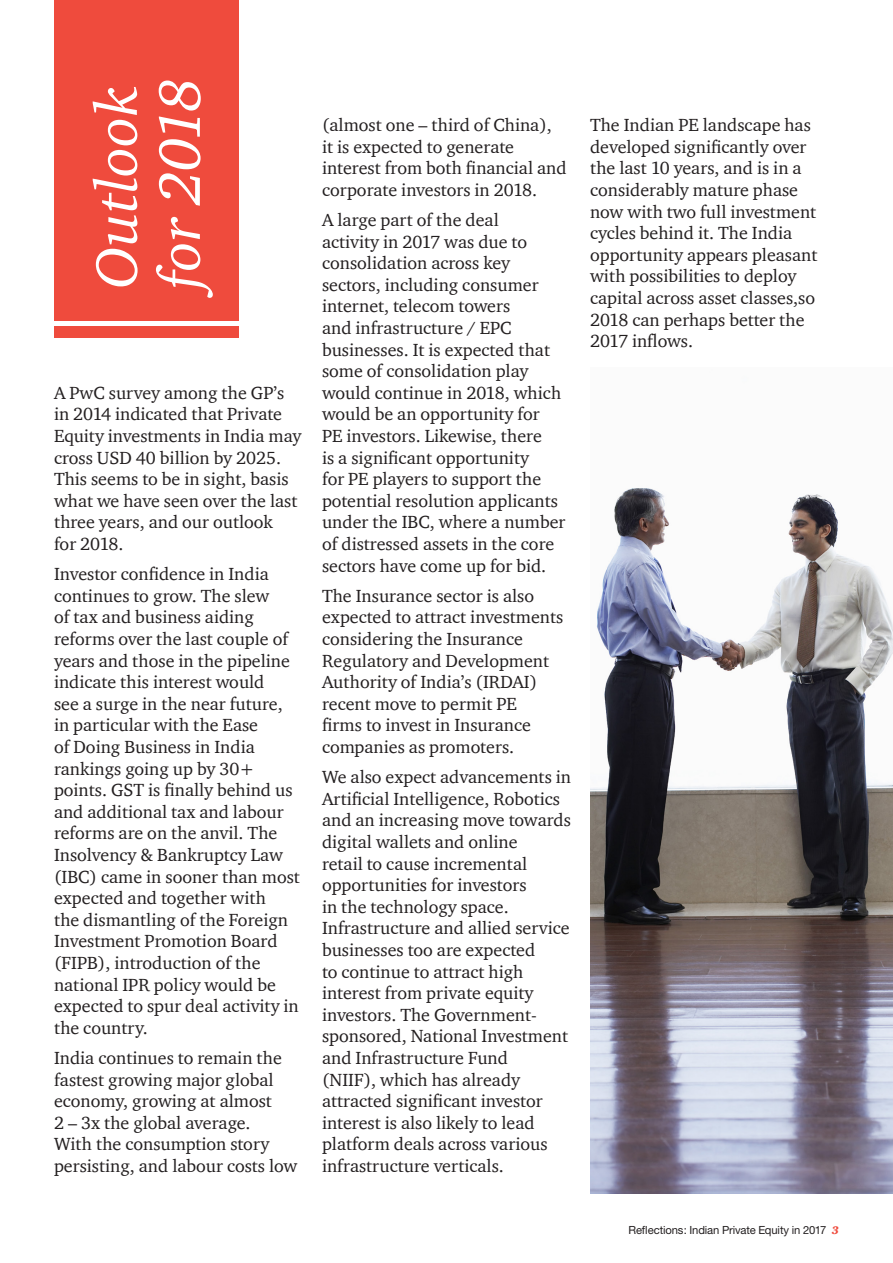
<style>
.page{position:relative;width:893px;height:1263px;background:#fff}
.page>*{position:absolute;margin:0;border:0;box-sizing:border-box;transform-origin:0 0}
.t1{font:italic 60px/63px "ITC Charter Com";color:#fff}
.t2{font:18px/21.6px "ITC Charter Com";color:#231f20}
.t3{font:11.25px "Helvetica Neue";letter-spacing:-.01em;color:#231f20}
.s1{font-family:"ITC Charter Com";font-weight:900;font-style:italic;color:#ef4b3d}
</style>
<div class="page">
<div style="left:54px;top:0;width:184px;height:320px;background:#ef4b3d"></div>
<div style="left:54px;top:326px;width:184px;height:11px;background:#ef4b3d"></div>
<img style="left:590px;top:488px;width:303px;height:705px">
<p class="t1" style="left:85px;top:289px;width:212px;rotate:-90deg">Outlook for 2018</p>
<p class="t2" style="left:54px;top:382px;width:249px">A PwC survey among the GP’s in 2014 indicated that Private<br>Equity investments in India may cross USD 40 billion by 2025.<br>This seems to be in sight, basis what we have seen over the last three years, and our outlook<br>for 2018.</p>
<p class="t2" style="left:54px;top:563px;width:247px">Investor confidence in India continues to grow. The slew<br>of tax and business aiding reforms over the last couple of years and those in the pipeline indicate this interest would<br>see a surge in the near future, in particular with the Ease<br>of Doing Business in India rankings going up by 30+ points. GST is finally behind us and additional tax and labour reforms are on the anvil. The<br>Insolvency &amp; Bankruptcy Law (IBC) came in sooner than most expected and together with<br>the dismantling of the Foreign<br>Investment Promotion Board (FIPB), introduction of the national IPR policy would be expected to spur deal activity in the country.</p>
<p class="t2" style="left:54px;top:1047px;width:245px">India continues to remain the fastest growing major global economy, growing at almost<br>2 – 3x the global average.<br>With the consumption story persisting, and labour costs low</p>
<p class="t2" style="left:322px;top:114px;width:246px">(almost one – third of China), it is expected to generate interest from both financial and corporate investors in 2018.</p>
<p class="t2" style="left:322px;top:209px;width:245px">A large part of the deal<br>activity in 2017 was due to consolidation across key sectors, including consumer internet, telecom towers<br>and infrastructure / EPC businesses. It is expected that some of consolidation play would continue in 2018, which would be an opportunity for<br>PE investors. Likewise, there<br>is a significant opportunity<br>for PE players to support the potential resolution applicants under the IBC, where a number of distressed assets in the core sectors have come up for bid.</p>
<p class="t2" style="left:322px;top:584px;width:243px">The Insurance sector is also expected to attract investments considering the Insurance<br>Regulatory and Development<br>Authority of India’s (IRDAI) recent move to permit PE<br>firms to invest in Insurance companies as promoters.</p>
<p class="t2" style="left:322px;top:766px;width:250px">We also expect advancements in<br>Artificial Intelligence, Robotics and an increasing move towards digital wallets and online<br>retail to cause incremental opportunities for investors<br>in the technology space.<br>Infrastructure and allied service businesses too are expected<br>to continue to attract high interest from private equity investors. The Government&shy;sponsored, National Investment and Infrastructure Fund<br>(NIIF), which has already attracted significant investor interest is also likely to lead platform deals across various infrastructure verticals.</p>
<p class="t2" style="left:590px;top:114px;width:229px">The Indian PE landscape has developed significantly over the last 10 years, and is in a considerably mature phase now with two full investment cycles behind it. The India opportunity appears pleasant with possibilities to deploy capital across asset classes,so<br>2018 can perhaps better the<br>2017 inflows.</p>
<p class="t3" style="left:628px;top:1223px;width:212px">Reflections: Indian Private Equity in 2017 <span class="s1">3</span></p>
</div>
